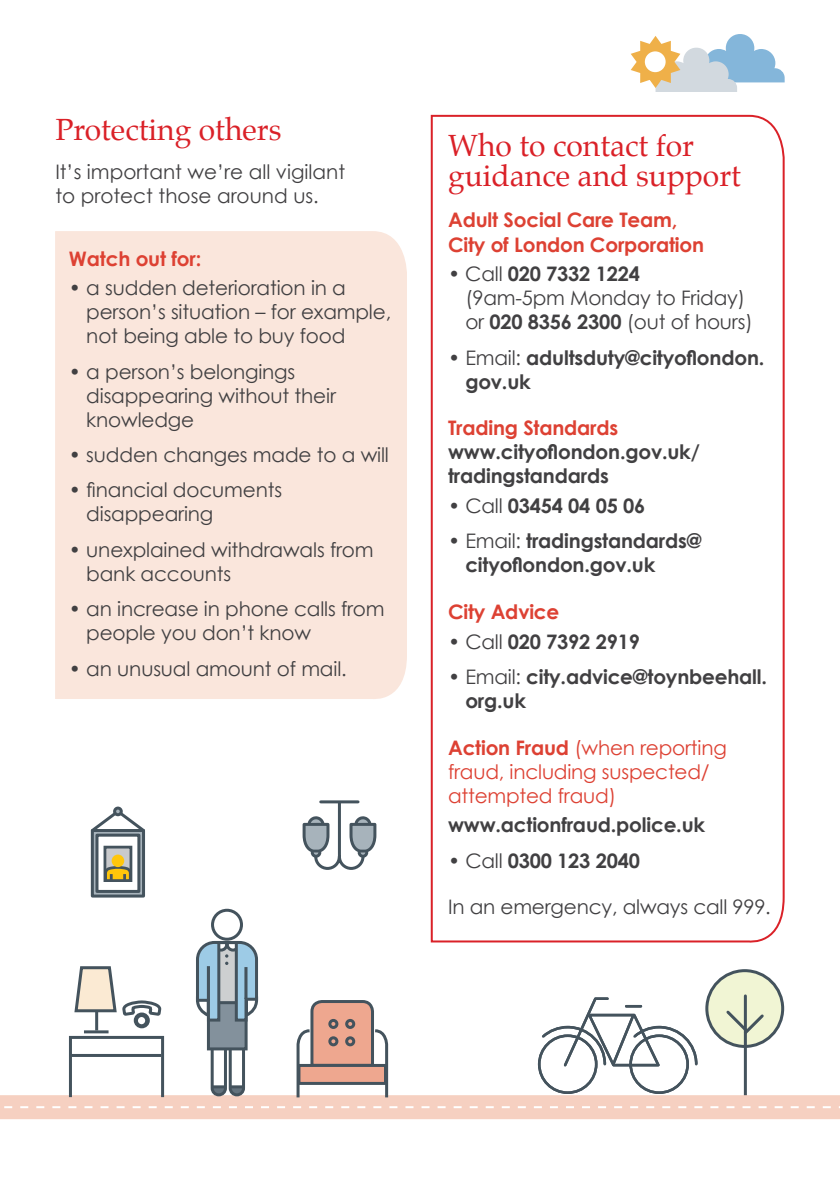
<style>
.page{position:relative;width:840px;height:1191px;background:#fff}
.page>*{position:absolute;margin:0;border:0;box-sizing:border-box;transform-origin:0 0}
.t1{font:30px/30px "Palatino";color:#da2128}
.t2{font:20px/24px "Century Gothic";letter-spacing:-.01em;color:#414042}
.t3{font:700 20px/24px "Century Gothic";letter-spacing:-.01em;color:#414042}
.t4{font:700 20px/24px "Century Gothic";letter-spacing:-.01em;color:#dd4133}
.t5{font:20px/24px "Century Gothic";letter-spacing:-.01em;color:#dd4133}
.s1{font-weight:700}
.s2{font-weight:400}
.s3{color:#dd4133}
</style>
<div class="page">
<div style="left:55px;top:231px;width:352px;height:468px;background:#fae6dc"></div>
<svg style="left:430px;top:114px;width:355px;height:829px"></svg>
<svg style="left:706px;top:970px;width:76px;height:76px"></svg>
<hr style="left:743px;top:996px;width:3px;height:117px;background:#44535d">
<svg style="left:0;top:997px;width:839px;height:123px"></svg>
<div style="left:211px;top:908px;width:32px;height:32px;border:3px solid #44535d;border-radius:50%"></div>
<svg style="left:194px;top:939px;width:65px;height:158px"></svg>
<hr style="left:207px;top:966px;width:3px;height:35px;background:#44535d">
<hr style="left:244px;top:967px;width:3px;height:32px;background:#44535d">
<svg style="left:295px;top:998px;width:94px;height:102px"></svg>
<div style="left:69px;top:1036px;width:95px;height:62px;border:3px solid #44535d"></div>
<hr style="left:71px;top:1054px;width:90px;height:3px;background:#44535d">
<svg style="left:73px;top:966px;width:90px;height:86px"></svg>
<svg style="left:0;top:1106px;width:839px;height:2px"></svg>
<svg style="left:302px;top:800px;width:75px;height:70px"></svg>
<div style="left:91px;top:829px;width:54px;height:68px;background:#7f8c95;border:3px solid #44535d"></div>
<div style="left:95px;top:833px;width:45px;height:60px;background:#fff;border:3px solid #44535d"></div>
<svg style="left:90px;top:813px;width:55px;height:21px"></svg>
<div style="left:114px;top:808px;width:7px;height:6px;background:#a7b3bb;border-radius:50%"></div>
<div style="left:113px;top:806px;width:10px;height:10px;border:3px solid #44535d;border-radius:50%"></div>
<div style="left:103px;top:845px;width:29px;height:37px;background:#c9cacc;border:3px solid #44535d"></div>
<div style="left:112px;top:854px;width:12px;height:13px;background:#ffc60b;border-radius:50%"></div>
<svg style="left:103px;top:863px;width:30px;height:19px"></svg>
<svg style="left:630px;top:34px;width:154px;height:58px"></svg>
<svg style="left:536px;top:997px;width:162px;height:98px"></svg>
<p class="t1" style="left:55px;top:114px;width:227px">Protecting others</p>
<p class="t2" style="left:55px;top:160px;width:291px">It’s important we’re all vigilant to protect those around us.</p>
<p class="t4" style="left:69px;top:246px;width:134px">Watch out for:</p>
<p class="t2" style="left:86px;top:276px;width:306px;text-indent:-17px">• a sudden deterioration in a person’s situation – for example, not being able to buy food</p>
<p class="t2" style="left:86px;top:359px;width:251px;text-indent:-17px">• a person’s belongings disappearing without their knowledge</p>
<p class="t2" style="left:69px;top:442px;width:321px">• sudden changes made to a will</p>
<p class="t2" style="left:86px;top:478px;width:197px;text-indent:-17px">• financial documents disappearing</p>
<p class="t2" style="left:86px;top:537px;width:289px;text-indent:-17px">• unexplained withdrawals from bank accounts</p>
<p class="t2" style="left:86px;top:596px;width:300px;text-indent:-17px">• an increase in phone calls from people you don’t know</p>
<p class="t2" style="left:69px;top:656px;width:279px">• an unusual amount of mail.</p>
<p class="t1" style="left:448px;top:131px;width:294px">Who to contact for guidance and support</p>
<p class="t4" style="left:448px;top:208px;width:257px">Adult Social Care Team,<br>City of London Corporation</p>
<p class="t2" style="left:465px;top:262px;width:289px;text-indent:-17px">• Call <span class="s1">020 7332 1224<br></span>(9am-5pm Monday to Friday) or <span class="s1">020 8356 2300</span> (out of hours)</p>
<p class="t3" style="left:465px;top:345px;width:300px;text-indent:-17px"><span class="s2">• Email:</span> adultsduty@cityoflondon. gov.uk</p>
<p class="t3" style="left:448px;top:415px;width:253px"><span class="s3">Trading Standards </span>www.cityoflondon.gov.uk/ tradingstandards</p>
<p class="t3" style="left:448px;top:493px;width:199px"><span class="s2">• Call</span> 03454 04 05 06</p>
<p class="t3" style="left:465px;top:528px;width:238px;text-indent:-17px"><span class="s2">• Email:</span> tradingstandards@ cityoflondon.gov.uk</p>
<p class="t4" style="left:448px;top:599px;width:113px">City Advice</p>
<p class="t3" style="left:448px;top:629px;width:193px"><span class="s2">• Call</span> 020 7392 2919</p>
<p class="t3" style="left:465px;top:664px;width:303px;text-indent:-17px"><span class="s2">• Email:</span> city.advice@toynbeehall. org.uk</p>
<p class="t5" style="left:448px;top:735px;width:280px"><span class="s1">Action Fraud</span> (when reporting fraud, including suspected/ attempted fraud)</p>
<p class="t3" style="left:448px;top:812px;width:258px">www.actionfraud.police.uk</p>
<p class="t3" style="left:448px;top:848px;width:193px"><span class="s2">• Call</span> 0300 123 2040</p>
<p class="t2" style="left:448px;top:895px;width:324px">In an emergency, always call 999.</p>
</div>
